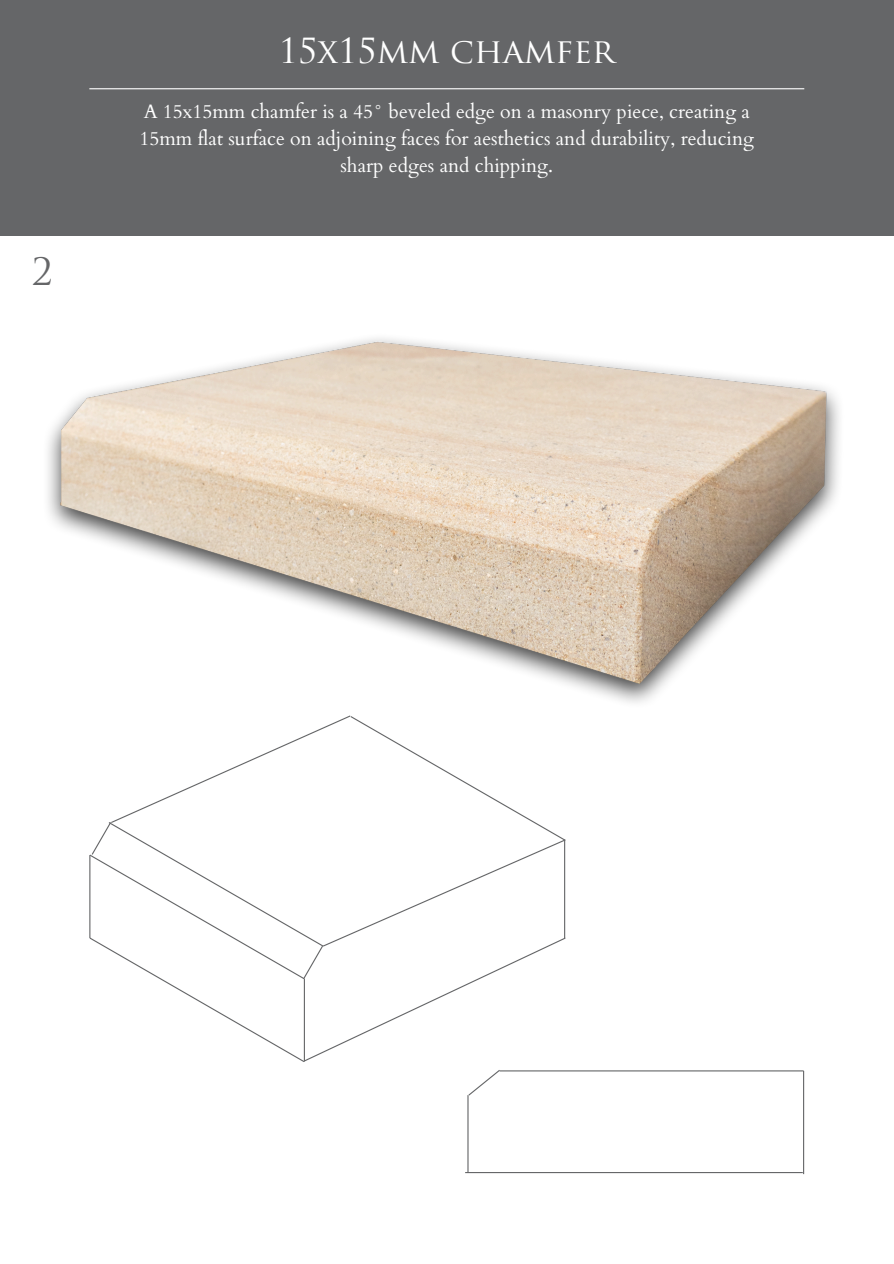
<style>
.page{position:relative;width:894px;height:1264px;background:#fff}
.page>*{position:absolute;margin:0;border:0;box-sizing:border-box;transform-origin:0 0}
.t1{font:36.75px "Trajan Pro";color:#656668}
.t2{font:33.75px "Trajan Pro";color:#fff}
.t3{font:19.5px/27px "Cardo";color:#fff;text-align:center}
</style>
<div class="page">
<hr style="left:465px;top:1171px;width:337px;height:2px;background:#656668">
<hr style="left:467px;top:1095px;width:1px;height:77px;background:#656668">
<hr style="left:802px;top:1070px;width:2px;height:104px;background:#656668">
<svg style="left:89px;top:820px;width:477px;height:276px"></svg>
<hr style="left:499px;top:1070px;width:304px;height:1px;background:#656668">
<div style="left:0;top:0;width:892px;height:236px;background:#656668"></div>
<img style="left:48px;top:338px;width:791px;height:482px">
<hr style="left:89px;top:88px;width:715px;height:1px;background:#fff">
<p class="t1" style="left:32px;top:258px;width:22px">2</p>
<h1 class="t2" style="left:279px;top:37px;width:337px">15X15MM CHAMFER</h1>
<p class="t3" style="left:139px;top:98px;width:616px">A 15x15mm chamfer is a 45° beveled edge on a masonry piece, creating a<br>15mm flat surface on adjoining faces for aesthetics and durability, reducing sharp edges and chipping.</p>
</div>
